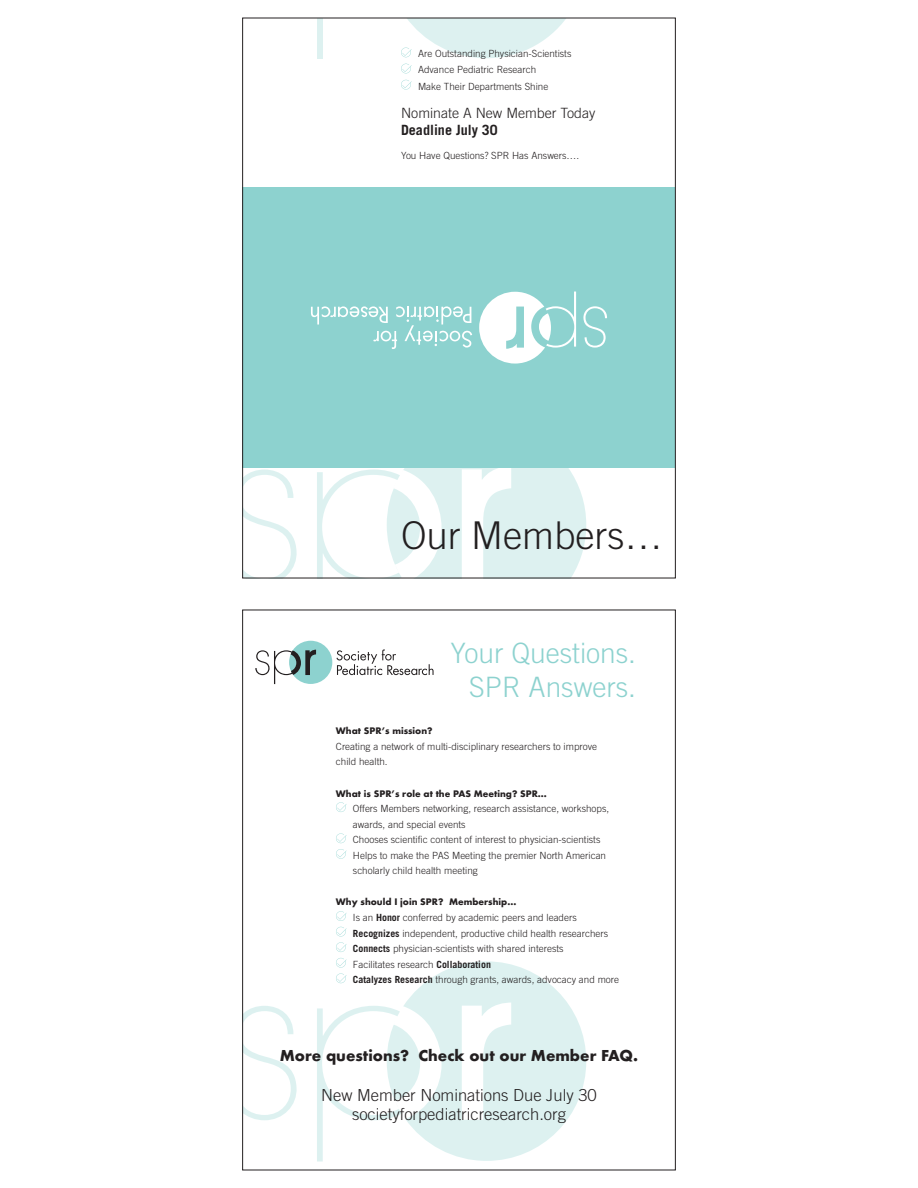
<style>
.page{position:relative;width:918px;height:1188px;background:#fff}
.page>*{position:absolute;margin:0;border:0;box-sizing:border-box;transform-origin:0 0}
.t1{font:300 38.25px "Trade Gothic";color:#231f20}
.t2{font:300 28.05px/33.8px "Trade Gothic";color:#8dd2cf;text-align:right}
.t3{font:300 16.5px/19.8px "Trade Gothic";color:#231f20;text-align:center}
.t4{font:16.5px "Futura Bld";color:#231f20}
.t5{font:300 14.1px "Trade Gothic";color:#231f20}
.t6{font:700 14.1px "Trade Gothic";color:#231f20}
.t7{font:300 9.9px/15.6px "Trade Gothic";color:#231f20}
.t8{font:9.9px "Futura Bld";color:#231f20}
.s1{font-weight:700}
</style>
<div class="page">
<div style="left:243px;top:188px;width:432px;height:280px;background:#8dd2cf"></div>
<svg style="left:583px;top:306px;width:24px;height:42px"></svg>
<svg style="left:311px;top:306px;width:161px;height:43px"></svg>
<svg style="left:479px;top:292px;width:97px;height:72px"></svg>
<svg style="left:317px;top:468px;width:269px;height:111px"></svg>
<div style="left:317px;top:18px;width:6px;height:41px;background:#ddf1f0"></div>
<svg style="left:401px;top:20px;width:164px;height:38px"></svg>
<svg style="left:401px;top:64px;width:11px;height:9px"></svg>
<svg style="left:401px;top:80px;width:11px;height:10px"></svg>
<svg style="left:243px;top:469px;width:55px;height:110px"></svg>
<div style="left:289px;top:641px;width:43px;height:43px;background:#8dd2cf;border-radius:50%"></div>
<svg style="left:337px;top:649px;width:97px;height:26px"></svg>
<svg style="left:255px;top:650px;width:61px;height:34px"></svg>
<svg style="left:244px;top:1006px;width:53px;height:114px"></svg>
<svg style="left:336px;top:802px;width:11px;height:10px"></svg>
<svg style="left:336px;top:833px;width:11px;height:10px"></svg>
<svg style="left:336px;top:849px;width:11px;height:10px"></svg>
<svg style="left:336px;top:911px;width:11px;height:10px"></svg>
<svg style="left:336px;top:927px;width:11px;height:25px"></svg>
<svg style="left:317px;top:958px;width:269px;height:204px"></svg>
<p class="t7" style="left:418px;top:46px;width:155px;line-height:16px">Are Outstanding Physician-Scientists<br>Advance Pediatric Research<br>Make Their Departments Shine</p>
<h3 class="t5" style="left:401px;top:105px;width:196px">Nominate A New Member Today</h3>
<h3 class="t6" style="left:401px;top:122px;width:98px">Deadline July 30</h3>
<p class="t7" style="left:401px;top:148px;width:180px">You Have Questions? SPR Has Answers….</p>
<h1 class="t1" style="left:401px;top:513px;width:263px">Our Members…</h1>
<h2 class="t2" style="left:451px;top:636px;width:187px">Your Questions.<br>SPR Answers.</h2>
<p class="t8" style="left:336px;top:725px;width:98px">What SPR’s mission?</p>
<p class="t7" style="left:336px;top:738px;width:263px">Creating a network of multi-disciplinary researchers to improve child health.</p>
<p class="t8" style="left:336px;top:787px;width:213px">What is SPR’s role at the PAS Meeting? SPR…</p>
<p class="t7" style="left:353px;top:801px;width:258px">Offers Members networking, research assistance, workshops, awards, and special events<br>Chooses scientific content of interest to physician-scientists Helps to make the PAS Meeting the premier North American scholarly child health meeting</p>
<p class="t8" style="left:336px;top:896px;width:182px">Why should I join SPR? Membership…</p>
<p class="t7" style="left:353px;top:910px;width:268px">Is an <span class="s1">Honor</span> conferred by academic peers and leaders <span class="s1">Recognizes</span> independent, productive child health researchers <span class="s1">Connects</span> physician-scientists with shared interests<br>Facilitates research <span class="s1">Collaboration<br>Catalyzes Research</span> through grants, awards, advocacy and more</p>
<h3 class="t4" style="left:280px;top:1046px;width:360px">More questions? Check out our Member FAQ.</h3>
<h3 class="t3" style="left:321px;top:1085px;width:277px">New Member Nominations Due July 30 societyforpediatricresearch.org</h3>
</div>
